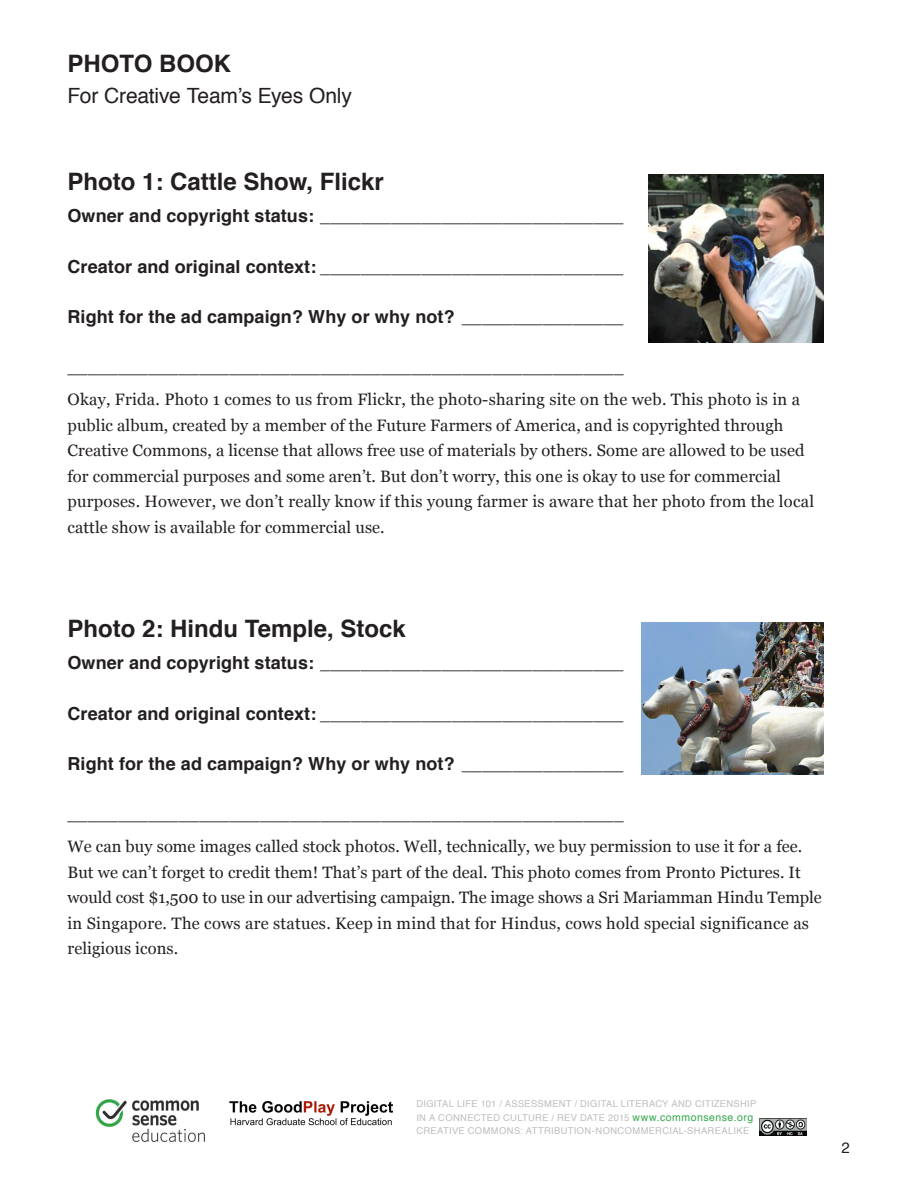
<style>
.page{position:relative;width:918px;height:1188px;background:#fff}
.page>*{position:absolute;margin:0;border:0;box-sizing:border-box;transform-origin:0 0}
.Sub-Head___Questions{font:700 24px "Helvetica";color:#231f20}
.t1{font:21px "Helvetica";letter-spacing:-.01em;color:#231f20}
.Text_-_Student_Hando{font:700 18px "Helvetica";letter-spacing:.005em;color:#231f20}
.Text_-_Mid___Highsch{font:16.5px/25.5px "Georgia";letter-spacing:.005em;color:#231f20}
.t2{font:15px "Helvetica";color:#231f20}
.t3{font:9.3px/13.5px "Helvetica";letter-spacing:.035em;color:#bcbdc0}
.s1{font-size:10.5px;color:#33a749}
</style>
<div class="page">
<img style="left:230px;top:1100px;width:162px;height:26px">
<img style="left:760px;top:1119px;width:47px;height:16px">
<img style="left:95px;top:1099px;width:110px;height:44px">
<img style="left:649px;top:175px;width:175px;height:168px">
<img style="left:642px;top:622px;width:182px;height:153px">
<p class="Sub-Head___Questions" style="left:68px;top:44px;width:165px">PHOTO BOOK</p>
<p class="t1" style="left:68px;top:79px;width:286px">For Creative Team’s Eyes Only</p>
<p class="Sub-Head___Questions" style="left:68px;top:162px;width:318px">Photo 1: Cattle Show, Flickr</p>
<p class="Text_-_Student_Hando" style="left:68px;top:201px;width:558px">Owner and copyright status: ______________________________</p>
<p class="Text_-_Student_Hando" style="left:68px;top:252px;width:558px">Creator and original context: ______________________________</p>
<p class="Text_-_Student_Hando" style="left:68px;top:302px;width:558px">Right for the ad campaign? Why or why not? ________________</p>
<p class="Text_-_Student_Hando" style="left:68px;top:352px;width:558px">_______________________________________________________</p>
<p class="Text_-_Mid___Highsch" style="left:68px;top:386px;width:748px">Okay, Frida. Photo 1 comes to us from Flickr, the photo-sharing site on the web. This photo is in a public album, created by a member of the Future Farmers of America, and is copyrighted through Creative Commons, a license that allows free use of materials by others. Some are allowed to be used for commercial purposes and some aren’t. But don’t worry, this one is okay to use for commercial purposes. However, we don’t really know if this young farmer is aware that her photo from the local cattle show is available for commercial use.</p>
<p class="Sub-Head___Questions" style="left:68px;top:609px;width:340px">Photo 2: Hindu Temple, Stock</p>
<p class="Text_-_Student_Hando" style="left:68px;top:648px;width:558px">Owner and copyright status: ______________________________</p>
<p class="Text_-_Student_Hando" style="left:68px;top:699px;width:558px">Creator and original context: ______________________________</p>
<p class="Text_-_Student_Hando" style="left:68px;top:749px;width:558px">Right for the ad campaign? Why or why not? ________________</p>
<p class="Text_-_Student_Hando" style="left:68px;top:799px;width:558px">_______________________________________________________</p>
<p class="Text_-_Mid___Highsch" style="left:68px;top:833px;width:756px">We can buy some images called stock photos. Well, technically, we buy permission to use it for a fee.<br>But we can’t forget to credit them! That’s part of the deal. This photo comes from Pronto Pictures. It would cost $1,500 to use in our advertising campaign. The image shows a Sri Mariamman Hindu Temple in Singapore. The cows are statues. Keep in mind that for Hindus, cows hold special significance as religious icons.</p>
<p class="t3" style="left:416px;top:1098px;width:342px">DIGITAL LIFE 101 / ASSESSMENT / DIGITAL LITERACY AND CITIZENSHIP<br>IN A CONNECTED CULTURE / REV DATE 2015 <span class="s1">www.commonsense.org</span></p>
<p class="t3" style="left:416px;top:1125px;width:335px">CREATIVE COMMONS: ATTRIBUTION-NONCOMMERCIAL-SHAREALIKE</p>
<p class="t2" style="left:842px;top:1137px;width:10px">2</p>
</div>
